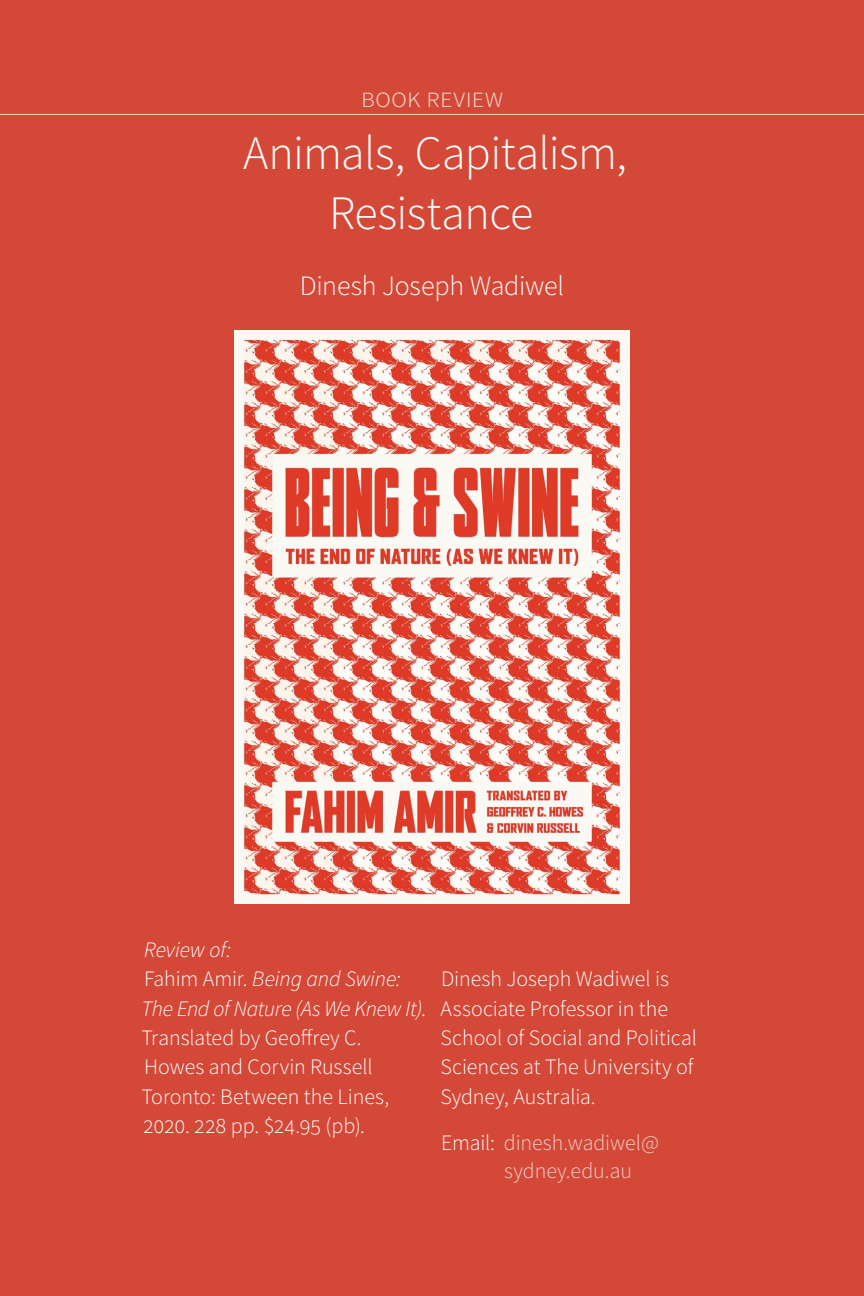
<style>
.page{position:relative;width:864px;height:1296px;background:#d44838}
.page>*{position:absolute;margin:0;border:0;box-sizing:border-box;transform-origin:0 0}
.t1{font:48px/60px "Source Sans Variable";letter-spacing:-.015em;color:#fff;text-align:center}
.t2{font:28px "Source Sans Variable";letter-spacing:-.005em;color:#fff}
.t3{font:28px "Source Sans Variable";color:#efd0c8}
.t4{font:22px/29.2px "Source Sans Variable";letter-spacing:-.005em;color:#fff}
.t5{font:22px/28px "Source Sans Variable";letter-spacing:-.005em;color:#efd0c8}
.s1{font-style:italic}
.s2{color:#fff}
</style>
<div class="page">
<img style="left:234px;top:330px;width:396px;height:573px">
<hr style="left:0;top:114px;width:864px;height:1px;background:#efd0c8">
<p class="t3" style="left:361px;top:81px;width:144px">Book Review</p>
<h1 class="t1" style="left:243px;top:124px;width:385px">Animals, Capitalism,<br>Resistance</h1>
<p class="t2" style="left:300px;top:269px;width:266px">Dinesh Joseph Wadiwel</p>
<p class="t4" style="left:141px;top:935px;width:286px"><span class="s1">Review of:<br></span>Fahim Amir. <span class="s1">Being and Swine:<br>The End of Nature (As We Knew It)</span>.<br>Translated by Geoffrey C.<br>Howes and Corvin Russell<br>Toronto: Between the Lines,<br>2020. 228 pp. $24.95 (pb).</p>
<p class="t4" style="left:441px;top:965px;width:258px">Dinesh Joseph Wadiwel is<br>Associate Professor in the<br>School of Social and Political<br>Sciences at The University of<br>Sydney, Australia.</p>
<p class="t5" style="left:504px;top:1128px;width:156px;text-indent:-63px"><span class="s2">Email:</span> dinesh.wadiwel@ sydney.edu.au</p>
</div>
